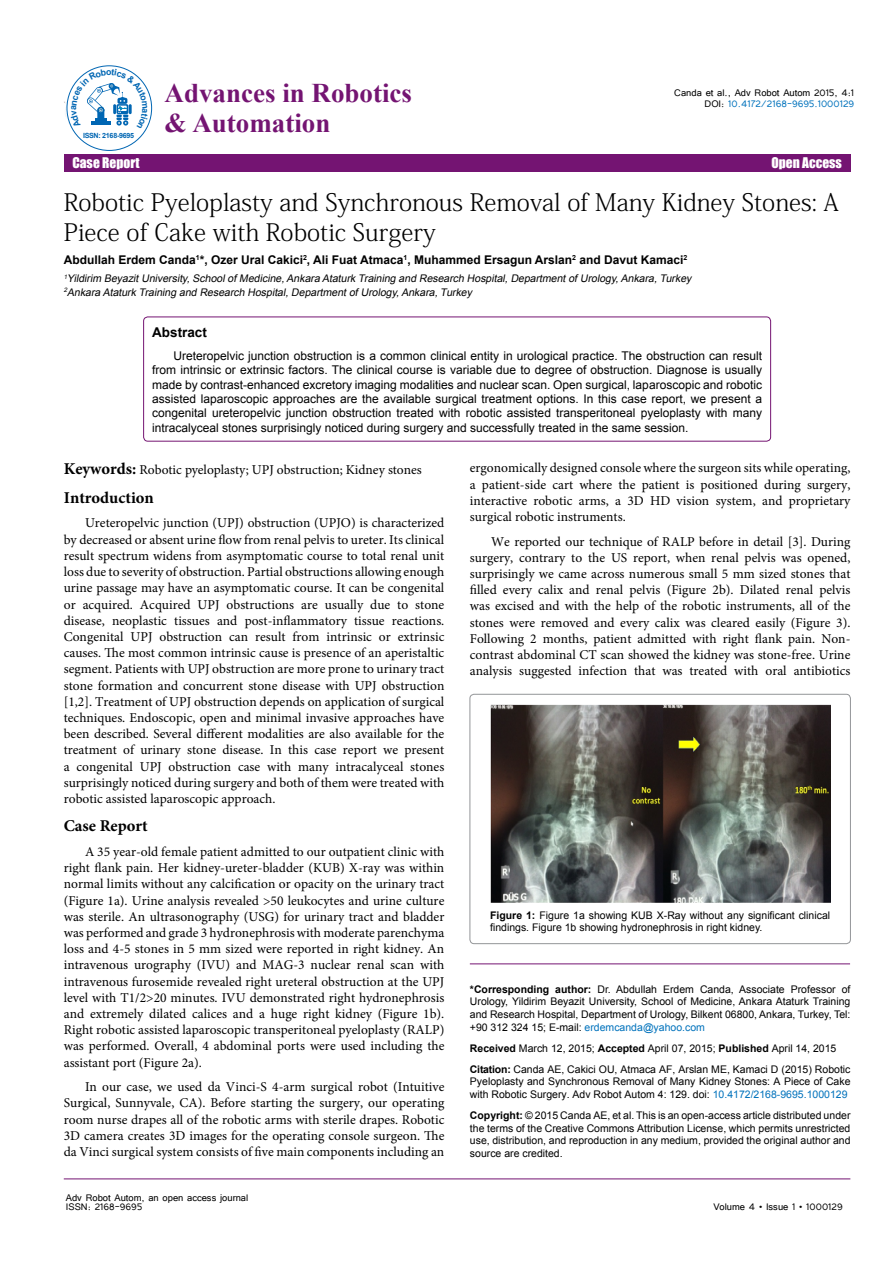
<style>
.page{position:relative;width:893px;height:1263px;background:#fff}
.page>*{position:absolute;margin:0;border:0;box-sizing:border-box;transform-origin:0 0}
.t1{font:700 27px "Times New Roman";color:#741472}
.t2{font:24px/30px "Adobe Fangsong Std";color:#000}
.t3{font:700 16.5px "Minion Pro";color:#000}
.t4{font:13.5px/16.2px "Minion Pro";color:#000;text-align:justify}
.t5{font:13.5px "Impact";color:#fff}
.t6{font:700 13.5px "Arial";color:#000}
.t7{font:12px/14.4px "Arial";color:#000;text-align:justify}
.t8{font:12px/11.1px "Tunga";color:#000;text-align:right}
.t9{font:700 12px "Arial";color:#000}
.t10{font:10.5px/12.6px "Arial";color:#000}
.t11{font:italic 10.5px/13.5px "Arial";color:#000}
.t12{font:700 7.2px "Arial";letter-spacing:-.04em;color:#0066b3}
.s1{color:#0072bc}
.s2{font-weight:700;font-size:16.5px}
.s3{font-weight:700}
</style>
<div class="page">
<hr style="left:64px;top:1179px;width:786px;height:1px;background:#741472">
<div style="left:64px;top:154px;width:786px;height:17px;background:#741472"></div>
<hr style="left:470px;top:964px;width:380px;height:1px;background:#741472">
<div style="left:144px;top:317px;width:627px;height:124px;border:1px solid #741472;border-radius:4px"></div>
<div style="left:470px;top:694px;width:380px;height:250px;border:1px solid #939598;border-radius:4px"></div>
<img style="left:490px;top:705px;width:340px;height:198px">
<svg style="left:64px;top:69px;width:84px;height:60px"></svg>
<p class="t12" style="left:83px;top:131px;width:53px">ISSN: 2168-9695</p>
<h1 class="t1" style="left:165px;top:75px;width:249px">Advances in Robotics</h1>
<h1 class="t1" style="left:165px;top:105px;width:167px">&amp; Automation</h1>
<p class="t8" style="left:674px;top:86px;width:181px">Canda et al., Adv Robot Autom 2015, 4:1<br>DOI: <span class="s1">10.4172/2168-9695.1000129</span></p>
<p class="t5" style="left:72px;top:152px;width:69px">Case Report</p>
<p class="t5" style="left:771px;top:152px;width:72px">Open Access</p>
<h2 class="t2" style="left:64px;top:187px;width:777px">Robotic Pyeloplasty and Synchronous Removal of Many Kidney Stones: A<br>Piece of Cake with Robotic Surgery</h2>
<p class="t9" style="left:64px;top:252px;width:625px">Abdullah Erdem Canda<sup>1</sup>*, Ozer Ural Cakici<sup>2</sup>, Ali Fuat Atmaca<sup>1</sup>, Muhammed Ersagun Arslan<sup>2</sup> and Davut Kamaci<sup>2</sup></p>
<p class="t11" style="left:64px;top:272px;width:632px"><sup>1</sup>Yildirim BeyazitUniversity,SchoolofMedicine,Ankara Ataturk Training and Research Hospital,DepartmentofUrology,Ankara,Turkey<br><sup>2</sup>Ankara Ataturk Training and Research Hospital,DepartmentofUrology,Ankara,Turkey</p>
<p class="t6" style="left:152px;top:323px;width:56px">Abstract</p>
<p class="t7" style="left:152px;top:348px;width:611px;text-indent:21px">Ureteropelvic junction obstruction is a common clinical entity in urological practice. The obstruction can result from intrinsic or extrinsic factors. The clinical course is variable due to degree of obstruction. Diagnose is usually made by contrast-enhanced excretory imaging modalities and nuclear scan. Open surgical, laparoscopic and robotic assisted laparoscopic approaches are the available surgical treatment options. In this case report, we present a congenital ureteropelvic junction obstruction treated with robotic assisted transperitoneal pyeloplasty with many intracalyceal stones surprisingly noticed during surgery and successfully treated in the same session.</p>
<p class="t4" style="left:64px;top:462px;width:359px"><span class="s2">Keywords:</span> Robotic pyeloplasty; UPJ obstruction; Kidney stones</p>
<p class="t3" style="left:64px;top:486px;width:92px">Introduction</p>
<p class="t4" style="left:64px;top:515px;width:382px;text-indent:21px">Ureteropelvic junction (UPJ) obstruction (UPJO) is characterized by decreased or absent urine flow from renal pelvis to ureter. Its clinical result spectrum widens from asymptomatic course to total renal unit loss due to severity of obstruction. Partial obstructions allowing enough urine passage may have an asymptomatic course. It can be congenital or acquired. Acquired UPJ obstructions are usually due to stone disease, neoplastic tissues and post-inflammatory tissue reactions.<br>Congenital UPJ obstruction can result from intrinsic or extrinsic causes. The most common intrinsic cause is presence of an aperistaltic segment. Patients with UPJ obstruction are more prone to urinary tract stone formation and concurrent stone disease with UPJ obstruction [1,2]. Treatment of UPJ obstruction depends on application of surgical techniques. Endoscopic, open and minimal invasive approaches have been described. Several different modalities are also available for the treatment of urinary stone disease. In this case report we present a congenital UPJ obstruction case with many intracalyceal stones surprisingly noticed during surgery and both of them were treated with robotic assisted laparoscopic approach.</p>
<p class="t3" style="left:64px;top:814px;width:85px">Case Report</p>
<p class="t4" style="left:64px;top:843px;width:382px;text-indent:21px">A 35 year-old female patient admitted to our outpatient clinic with right flank pain. Her kidney-ureter-bladder (KUB) X-ray was within normal limits without any calcification or opacity on the urinary tract (Figure 1a). Urine analysis revealed &gt;50 leukocytes and urine culture was sterile. An ultrasonography (USG) for urinary tract and bladder was performed and grade 3 hydronephrosis with moderate parenchyma loss and 4-5 stones in 5 mm sized were reported in right kidney. An intravenous urography (IVU) and MAG-3 nuclear renal scan with intravenous furosemide revealed right ureteral obstruction at the UPJ level with T1/2&gt;20 minutes. IVU demonstrated right hydronephrosis and extremely dilated calices and a huge right kidney (Figure 1b).<br>Right robotic assisted laparoscopic transperitoneal pyeloplasty (RALP) was performed. Overall, 4 abdominal ports were used including the assistant port (Figure 2a).</p>
<p class="t4" style="left:64px;top:1079px;width:382px;text-indent:21px">In our case, we used da Vinci-S 4-arm surgical robot (Intuitive Surgical, Sunnyvale, CA). Before starting the surgery, our operating room nurse drapes all of the robotic arms with sterile drapes. Robotic 3D camera creates 3D images for the operating console surgeon. The da Vinci surgical system consists of five main components including an</p>
<p class="t8" style="left:66px;top:1192px;width:184px;line-height:8.9px;text-align:left">Adv Robot Autom, an open access journal<br>ISSN: 2168-9695</p>
<p class="t4" style="left:470px;top:460px;width:382px">ergonomically designed console where the surgeon sits while operating, a patient-side cart where the patient is positioned during surgery, interactive robotic arms, a 3D HD vision system, and proprietary surgical robotic instruments.</p>
<p class="t4" style="left:470px;top:533px;width:382px;text-indent:21px">We reported our technique of RALP before in detail [3]. During surgery, contrary to the US report, when renal pelvis was opened, surprisingly we came across numerous small 5 mm sized stones that filled every calix and renal pelvis (Figure 2b). Dilated renal pelvis was excised and with the help of the robotic instruments, all of the stones were removed and every calix was cleared easily (Figure 3).<br>Following 2 months, patient admitted with right flank pain. Non&shy;contrast abdominal CT scan showed the kidney was stone-free. Urine analysis suggested infection that was treated with oral antibiotics</p>
<p class="t10" style="left:490px;top:909px;width:342px"><span class="s3">Figure 1:</span> Figure 1a showing KUB X-Ray without any significant clinical findings. Figure 1b showing hydronephrosis in right kidney.</p>
<p class="t10" style="left:470px;top:983px;width:382px;text-align:justify"><span class="s3">*Corresponding author:</span> Dr. Abdullah Erdem Canda, Associate Professor of Urology, Yildirim Beyazit University, School of Medicine, Ankara Ataturk Training and Research Hospital, Department of Urology, Bilkent 06800, Ankara, Turkey, Tel: +90 312 324 15; E-mail: <span class="s1">erdemcanda@yahoo.com</span></p>
<p class="t10" style="left:470px;top:1037px;width:382px;line-height:21.1px"><span class="s3">Received</span> March 12, 2015; <span class="s3">Accepted</span> April 07, 2015; <span class="s3">Published</span> April 14, 2015<br><span class="s3">Citation:</span> Canda AE, Cakici OU, Atmaca AF, Arslan ME, Kamaci D (2015) Robotic</p>
<p class="t10" style="left:470px;top:1075px;width:382px">Pyeloplasty and Synchronous Removal of Many Kidney Stones: A Piece of Cake with Robotic Surgery. Adv Robot Autom 4: 129. doi: <span class="s1">10.4172/2168-9695.1000129</span></p>
<p class="t10" style="left:470px;top:1109px;width:382px;text-align:justify"><span class="s3">Copyright:</span> © 2015 Canda AE, et al. This is an open-access article distributed under the terms of the Creative Commons Attribution License, which permits unrestricted use, distribution, and reproduction in any medium, provided the original author and source are credited.</p>
<p class="t8" style="left:713px;top:1200px;width:131px">Volume 4 • Issue 1 • 1000129</p>
</div>
